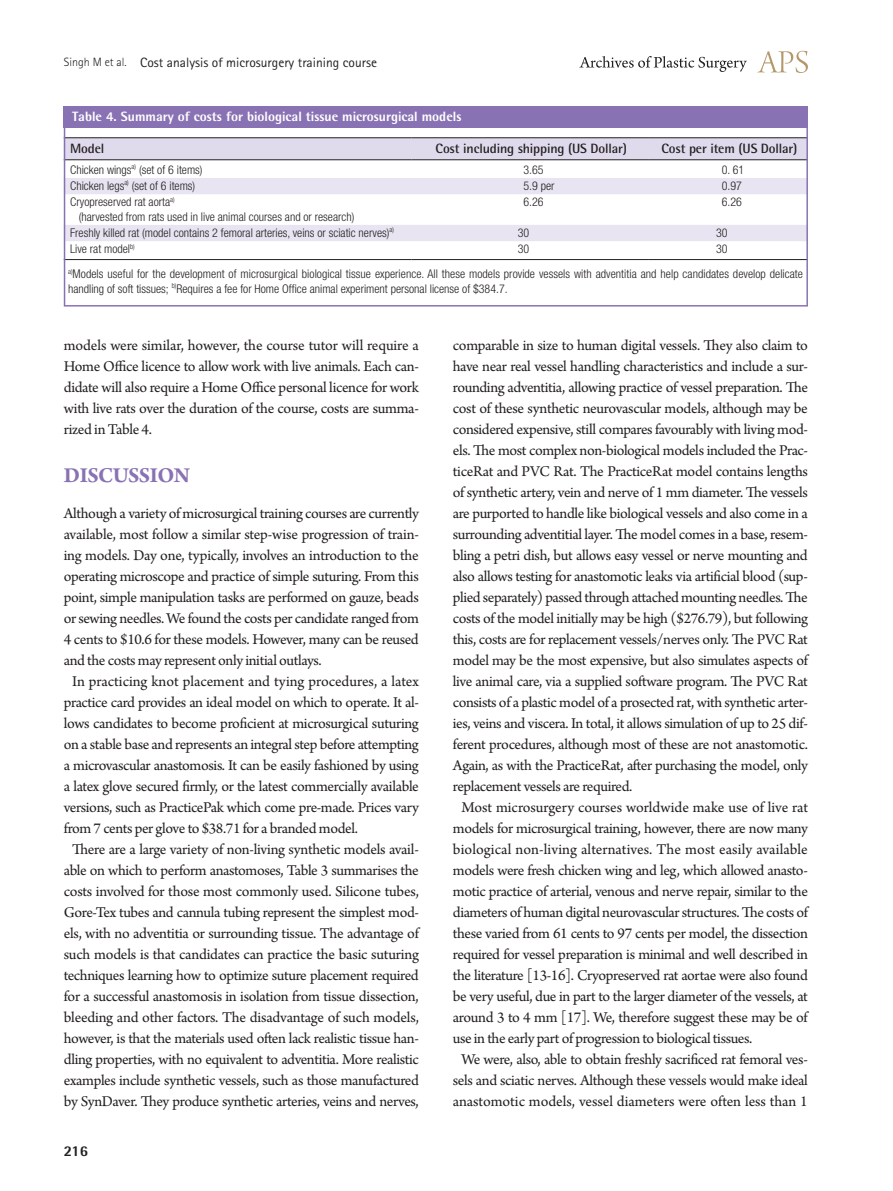
<style>
.page{position:relative;width:893px;height:1191px;background:#fff}
.page>*{position:absolute;margin:0;border:0;box-sizing:border-box;transform-origin:0 0}
.대제목{font:700 22.5px "Arno Pro";letter-spacing:-.02em;color:#8972b3}
.본문_성형{font:15.75px/21px "Arno Pro";letter-spacing:-.025em;color:#231f20;text-align:justify}
.t1{font:800 15px "Rotis Semi Sans Std";color:#231f20}
.표_그림_제목_볼드{font:800 13.5px "Rotis Semi Sans Std";color:#fff}
.표_그림_제목{font:700 13.5px "Rotis Semi Sans Std";letter-spacing:-.01em;color:#231f20}
.t2{font:13.5px "Rotis Sans Serif Std";color:#231f20}
.표_본문_-_확정{font:300 condensed 12px/14.4px "Helvetica Neue LT Std";color:#231f20}
.s1{font-weight:300;font-size:12px}
</style>
<div class="page">
<svg style="left:757px;top:51px;width:51px;height:22px"></svg>
<svg style="left:579px;top:56px;width:168px;height:16px"></svg>
<div style="left:67px;top:138px;width:738px;height:21px;background:#e0dbec"></div>
<svg style="left:67px;top:160px;width:738px;height:1px"></svg>
<svg style="left:67px;top:178px;width:738px;height:63px;fill:#e8e4f1"></svg>
<hr style="left:64px;top:137px;width:348px;height:1px;background:#231f20">
<hr style="left:412px;top:137px;width:237px;height:1px;background:#231f20">
<hr style="left:649px;top:137px;width:159px;height:1px;background:#231f20">
<hr style="left:64px;top:159px;width:348px;height:1px;background:#231f20">
<hr style="left:412px;top:159px;width:237px;height:1px;background:#231f20">
<hr style="left:649px;top:159px;width:159px;height:1px;background:#231f20">
<hr style="left:64px;top:259px;width:348px;height:1px;background:#231f20">
<hr style="left:412px;top:259px;width:237px;height:1px;background:#231f20">
<hr style="left:649px;top:259px;width:159px;height:1px;background:#231f20">
<div style="left:64px;top:106px;width:744px;height:200px;border:2px solid #8972b3"></div>
<div style="left:64px;top:106px;width:744px;height:22px;background:#8972b3"></div>
<p class="t2" style="left:64px;top:54px;width:315px"><span class="s1">Singh M et al.</span> Cost analysis of microsurgery training course</p>
<p class="표_그림_제목_볼드" style="left:72px;top:108px;width:391px">Table 4. Summary of costs for biological tissue microsurgical models</p>
<p class="표_그림_제목" style="left:70px;top:141px;width:36px">Model</p>
<p class="표_그림_제목" style="left:436px;top:141px;width:193px">Cost including shipping (US Dollar)</p>
<p class="표_그림_제목" style="left:662px;top:141px;width:137px">Cost per item (US Dollar)</p>
<p class="표_본문_-_확정" style="left:70px;top:162px;width:134px">Chicken wings<sup>a)</sup> (set of 6 items)</p>
<p class="표_본문_-_확정" style="left:523px;top:162px;width:22px">3.65</p>
<p class="표_본문_-_확정" style="left:722px;top:162px;width:24px">0. 61</p>
<p class="표_본문_-_확정" style="left:70px;top:178px;width:127px">Chicken legs<sup>a)</sup> (set of 6 items)</p>
<p class="표_본문_-_확정" style="left:523px;top:178px;width:33px">5.9 per</p>
<p class="표_본문_-_확정" style="left:722px;top:178px;width:22px">0.97</p>
<p class="표_본문_-_확정" style="left:70px;top:195px;width:106px">Cryopreserved rat aorta<sup>a)</sup></p>
<p class="표_본문_-_확정" style="left:79px;top:209px;width:277px">(harvested from rats used in live animal courses and or research)</p>
<p class="표_본문_-_확정" style="left:523px;top:195px;width:22px">6.26</p>
<p class="표_본문_-_확정" style="left:722px;top:195px;width:22px">6.26</p>
<p class="표_본문_-_확정" style="left:70px;top:225px;width:325px">Freshly killed rat (model contains 2 femoral arteries, veins or sciatic nerves)<sup>a)</sup></p>
<p class="표_본문_-_확정" style="left:518px;top:225px;width:13px">30</p>
<p class="표_본문_-_확정" style="left:716px;top:225px;width:13px">30</p>
<p class="표_본문_-_확정" style="left:70px;top:242px;width:66px">Live rat model<sup>b)</sup></p>
<p class="표_본문_-_확정" style="left:518px;top:242px;width:13px">30</p>
<p class="표_본문_-_확정" style="left:716px;top:242px;width:13px">30</p>
<p class="표_본문_-_확정" style="left:68px;top:267px;width:736px"><sup>a)</sup>Models useful for the development of microsurgical biological tissue experience. All these models provide vessels with adventitia and help candidates develop delicate handling of soft tissues; <sup>b)</sup>Requires a fee for Home Office animal experiment personal license of $384.7.</p>
<p class="본문_성형" style="left:64px;top:336px;width:357px">models were similar, however, the course tutor will require a Home Office licence to allow work with live animals. Each can&shy;didate will also require a Home Office personal licence for work with live rats over the duration of the course, costs are summa&shy;rized in Table 4.</p>
<p class="대제목" style="left:64px;top:462px;width:128px">DISCUSSION</p>
<p class="본문_성형" style="left:64px;top:504px;width:357px">Although a variety of microsurgical training courses are currently available, most follow a similar step-wise progression of train&shy;ing models. Day one, typically, involves an introduction to the operating microscope and practice of simple suturing. From this point, simple manipulation tasks are performed on gauze, beads or sewing needles. We found the costs per candidate ranged from 4 cents to $10.6 for these models. However, many can be reused and the costs may represent only initial outlays.</p>
<p class="본문_성형" style="left:64px;top:672px;width:357px;text-indent:9px">In practicing knot placement and tying procedures, a latex practice card provides an ideal model on which to operate. It al&shy;lows candidates to become proficient at microsurgical suturing on a stable base and represents an integral step before attempting a microvascular anastomosis. It can be easily fashioned by using a latex glove secured firmly, or the latest commercially available versions, such as PracticePak which come pre-made. Prices vary from 7 cents per glove to $38.71 for a branded model.</p>
<p class="본문_성형" style="left:64px;top:840px;width:357px;text-align:center">There are a large variety of non-living synthetic models avail&shy;able on which to perform anastomoses, Table 3 summarises the costs involved for those most commonly used. Silicone tubes, Gore-Tex tubes and cannula tubing represent the simplest mod&shy;els, with no adventitia or surrounding tissue. The advantage of such models is that candidates can practice the basic suturing techniques learning how to optimize suture placement required for a successful anastomosis in isolation from tissue dissection, bleeding and other factors. The disadvantage of such models, however, is that the materials used often lack realistic tissue han&shy;dling properties, with no equivalent to adventitia. More realistic examples include synthetic vessels, such as those manufactured by SynDaver. They produce synthetic arteries, veins and nerves,</p>
<p class="t1" style="left:64px;top:1141px;width:26px">216</p>
<p class="본문_성형" style="left:453px;top:336px;width:357px">comparable in size to human digital vessels. They also claim to have near real vessel handling characteristics and include a sur&shy;rounding adventitia, allowing practice of vessel preparation. The cost of these synthetic neurovascular models, although may be considered expensive, still compares favourably with living mod&shy;els. The most complex non-biological models included the Prac&shy;ticeRat and PVC Rat. The PracticeRat model contains lengths of synthetic artery, vein and nerve of 1 mm diameter. The vessels are purported to handle like biological vessels and also come in a surrounding adventitial layer. The model comes in a base, resem&shy;bling a petri dish, but allows easy vessel or nerve mounting and also allows testing for anastomotic leaks via artificial blood (sup&shy;plied separately) passed through attached mounting needles. The costs of the model initially may be high ($276.79), but following this, costs are for replacement vessels/nerves only. The PVC Rat model may be the most expensive, but also simulates aspects of live animal care, via a supplied software program. The PVC Rat consists of a plastic model of a prosected rat, with synthetic arter&shy;ies, veins and viscera. In total, it allows simulation of up to 25 dif&shy;ferent procedures, although most of these are not anastomotic.<br>Again, as with the PracticeRat, after purchasing the model, only replacement vessels are required.</p>
<p class="본문_성형" style="left:453px;top:798px;width:357px;text-indent:9px">Most microsurgery courses worldwide make use of live rat models for microsurgical training, however, there are now many biological non-living alternatives. The most easily available models were fresh chicken wing and leg, which allowed anasto&shy;motic practice of arterial, venous and nerve repair, similar to the diameters of human digital neurovascular structures. The costs of these varied from 61 cents to 97 cents per model, the dissection required for vessel preparation is minimal and well described in the literature [13-16]. Cryopreserved rat aortae were also found be very useful, due in part to the larger diameter of the vessels, at around 3 to 4 mm [17]. We, therefore suggest these may be of use in the early part of progression to biological tissues.</p>
<p class="본문_성형" style="left:453px;top:1050px;width:357px;text-align:center">We were, also, able to obtain freshly sacrificed rat femoral ves&shy;sels and sciatic nerves. Although these vessels would make ideal anastomotic models, vessel diameters were often less than 1</p>
</div>
